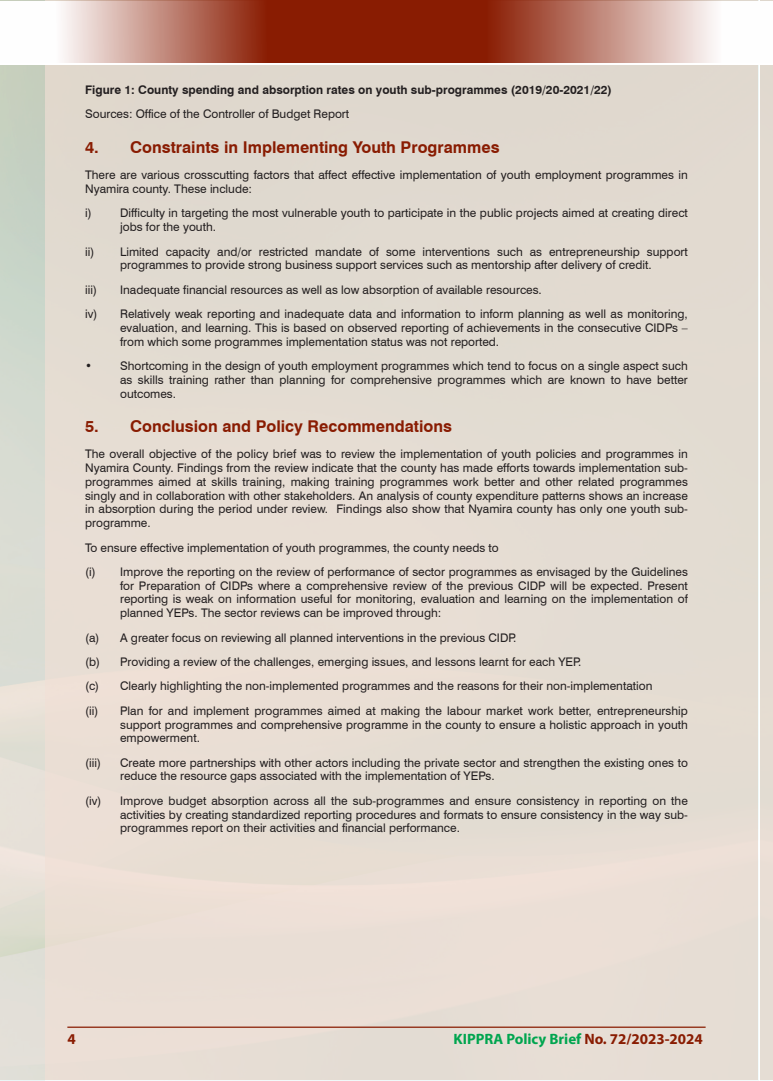
<style>
.page{position:relative;width:773px;height:1081px;background:#fff}
.page>*{position:absolute;margin:0;border:0;box-sizing:border-box;transform-origin:0 0}
.t1{font:700 16.25px "Swiss 721 BT";color:#891c02}
.t2{font:700 15px "Myriad Pro";color:#00a54f}
.t3{font:700 15px "Myriad Pro";color:#891c02}
.t4{font:11.88px/13.8px "Swiss 721 BT";color:#231f20}
.t5{font:700 11.88px "Swiss 721 BT";color:#231f20}
.s1{color:#891c02}
</style>
<div class="page">
<div style="left:44px;top:0;width:714px;height:1081px;background:#e4dcd2"></div>
<hr style="left:67px;top:1026px;width:638px;height:2px;background:#891c02">
<svg style="left:44px;top:1px;width:337px;height:62px;background:#b16a59"></svg>
<svg style="left:381px;top:1px;width:377px;height:62px;background:#b87868"></svg>
<p class="t5" style="left:85px;top:83px;width:528px">Figure 1: County spending and absorption rates on youth sub-programmes (2019/20-2021/22)</p>
<p class="t4" style="left:85px;top:107px;width:265px">Sources: Office of the Controller of Budget Report</p>
<h1 class="t1" style="left:85px;top:137px;width:416px">4. Constraints in Implementing Youth Programmes</h1>
<p class="t4" style="left:85px;top:168px;width:604px">There are various crosscutting factors that affect effective implementation of youth employment programmes in<br>Nyamira county. These include:</p>
<p class="t4" style="left:120px;top:206px;width:569px;text-indent:-35px">i) Difficulty in targeting the most vulnerable youth to participate in the public projects aimed at creating direct jobs for the youth.</p>
<p class="t4" style="left:85px;top:244px;width:604px;text-align:center">ii) Limited capacity and/or restricted mandate of some interventions such as entrepreneurship support programmes to provide strong business support services such as mentorship after delivery of credit.</p>
<p class="t4" style="left:85px;top:282px;width:13px">iii)</p>
<p class="t4" style="left:85px;top:277px;width:604px;line-height:24.4px;text-indent:35px">Inadequate financial resources as well as low absorption of available resources.<br>iv) Relatively weak reporting and inadequate data and information to inform planning as well as monitoring,</p>
<p class="t4" style="left:120px;top:321px;width:569px">evaluation, and learning. This is based on observed reporting of achievements in the consecutive CIDPs – from which some programmes implementation status was not reported.</p>
<p class="t4" style="left:120px;top:359px;width:569px;text-align:justify;text-indent:-35px">• Shortcoming in the design of youth employment programmes which tend to focus on a single aspect such as skills training rather than planning for comprehensive programmes which are known to have better outcomes.</p>
<h1 class="t1" style="left:85px;top:416px;width:368px">5. Conclusion and Policy Recommendations</h1>
<p class="t4" style="left:85px;top:447px;width:604px;text-align:justify">The overall objective of the policy brief was to review the implementation of youth policies and programmes in Nyamira County. Findings from the review indicate that the county has made efforts towards implementation sub&shy;programmes aimed at skills training, making training programmes work better and other related programmes singly and in collaboration with other stakeholders. An analysis of county expenditure patterns shows an increase in absorption during the period under review. Findings also show that Nyamira county has only one youth sub&shy;programme.</p>
<p class="t4" style="left:85px;top:535px;width:604px;line-height:24.4px">To ensure effective implementation of youth programmes, the county needs to<br>(i) Improve the reporting on the review of performance of sector programmes as envisaged by the Guidelines</p>
<p class="t4" style="left:120px;top:578px;width:569px;text-align:justify">for Preparation of CIDPs where a comprehensive review of the previous CIDP will be expected. Present reporting is weak on information useful for monitoring, evaluation and learning on the implementation of planned YEPs. The sector reviews can be improved through:</p>
<p class="t4" style="left:85px;top:625px;width:604px;line-height:24.4px">(a) A greater focus on reviewing all planned interventions in the previous CIDP.<br>(b) Providing a review of the challenges, emerging issues, and lessons learnt for each YEP.<br>(c) Clearly highlighting the non-implemented programmes and the reasons for their non-implementation<br>(ii) Plan for and implement programmes aimed at making the labour market work better, entrepreneurship</p>
<p class="t4" style="left:120px;top:717px;width:569px">support programmes and comprehensive programme in the county to ensure a holistic approach in youth empowerment.</p>
<p class="t4" style="left:85px;top:755px;width:17px">(iii)</p>
<p class="t4" style="left:120px;top:755px;width:569px">Create more partnerships with other actors including the private sector and strengthen the existing ones to reduce the resource gaps associated with the implementation of YEPs.</p>
<p class="t4" style="left:120px;top:793px;width:569px;text-align:justify;text-indent:-35px">(iv) Improve budget absorption across all the sub-programmes and ensure consistency in reporting on the activities by creating standardized reporting procedures and formats to ensure consistency in the way sub&shy;programmes report on their activities and financial performance.</p>
<p class="t3" style="left:67px;top:1029px;width:10px">4</p>
<p class="t2" style="left:453px;top:1029px;width:251px">KIPPRA Policy Brief <span class="s1">No. 72/2023-2024</span></p>
</div>
